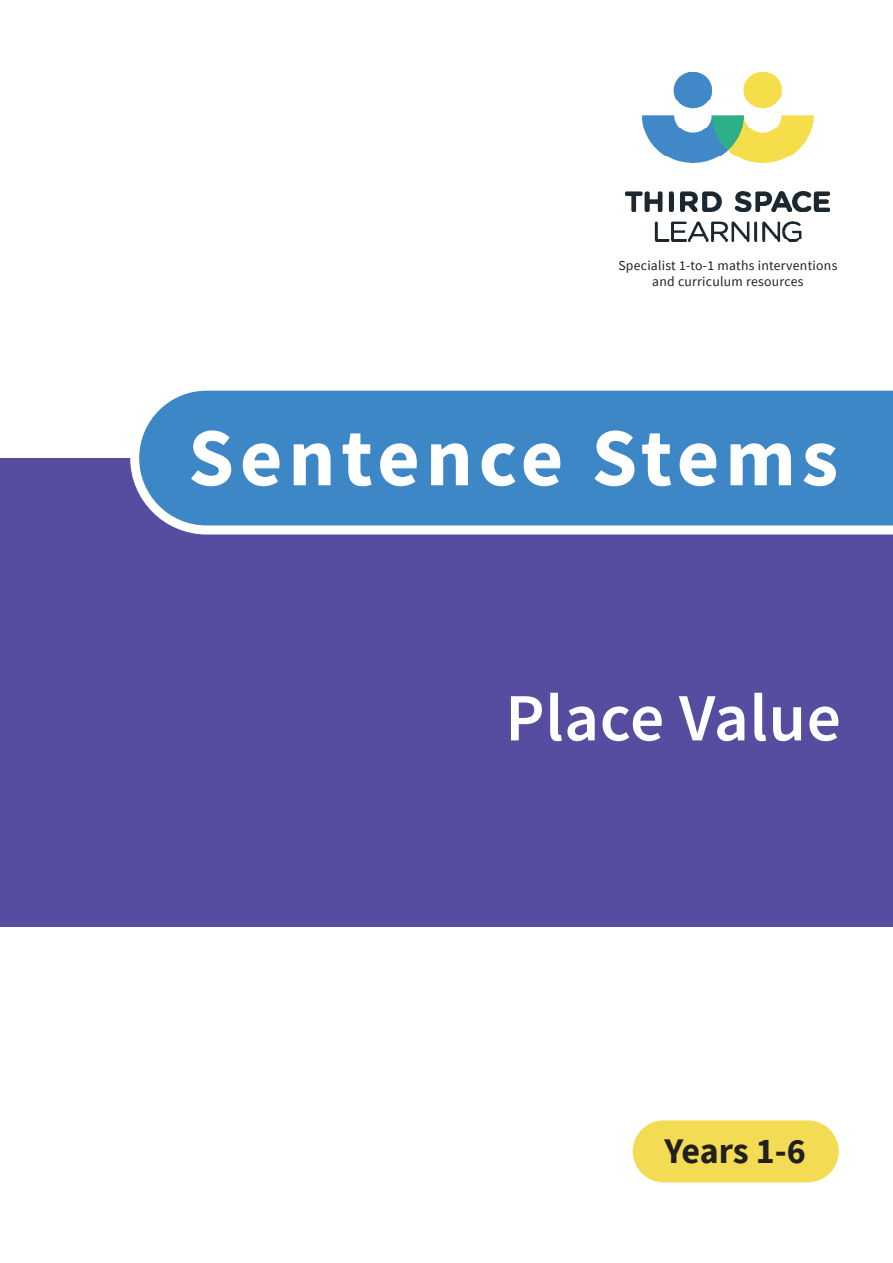
<style>
.page{position:relative;width:893px;height:1263px;background:#fff}
.page>*{position:absolute;margin:0;border:0;box-sizing:border-box;transform-origin:0 0}
.t1{font:700 82.5px "Source Sans Pro";letter-spacing:.07em;color:#fff}
.t2{font:600 67.5px "Source Sans Pro";letter-spacing:.01em;color:#fff}
.BODY_TEXT{font:700 36px "Source Sans Pro";letter-spacing:-.01em;color:#231f20}
.t3{font:13.65px/16.4px "Source Sans Pro";letter-spacing:.02em;color:#231f20;text-align:center}
</style>
<div class="page">
<img style="left:626px;top:73px;width:203px;height:168px">
<div style="left:0;top:458px;width:893px;height:469px;background:#564da0"></div>
<svg style="left:130px;top:390px;width:763px;height:144px;background:#4d90cb"></svg>
<div style="left:633px;top:1120px;width:206px;height:62px;background:#f3dc54;border-radius:31px"></div>
<p class="t3" style="left:618px;top:257px;width:221px">Specialist 1-to-1 maths interventions and curriculum resources</p>
<p class="t1" style="left:188px;top:402px;width:652px">Sentence Stems</p>
<p class="t2" style="left:505px;top:674px;width:337px">Place Value</p>
<p class="BODY_TEXT" style="left:664px;top:1127px;width:143px">Years 1-6</p>
</div>
